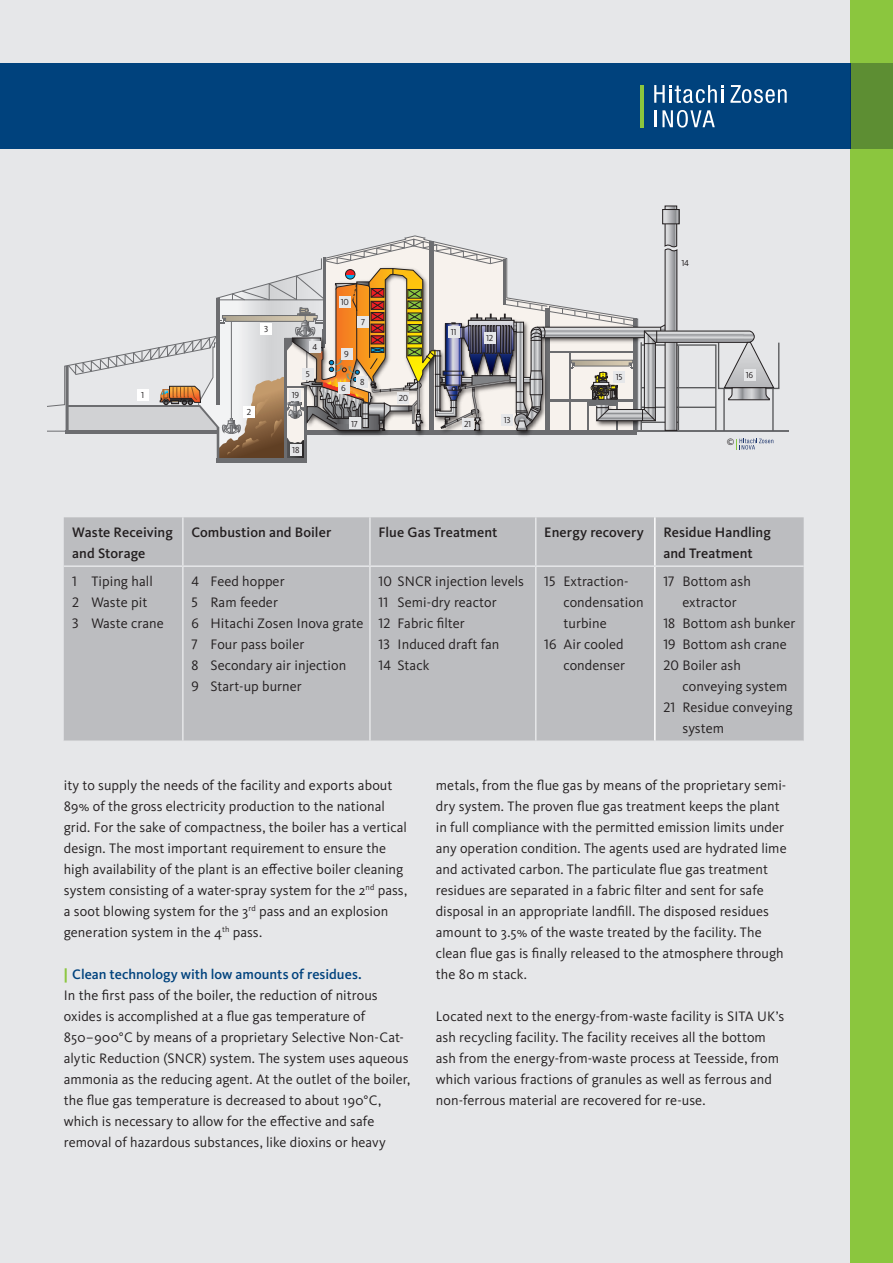
<style>
.page{position:relative;width:893px;height:1263px;background:#fff}
.page>*{position:absolute;margin:0;border:0;box-sizing:border-box;transform-origin:0 0}
.t1{font:14.25px/21px "Kievit OT";letter-spacing:.005em;color:#231f20}
.t2{font:500 14.25px/21px "Kievit OT";letter-spacing:.005em;color:#231f20}
.t3{font:9px "Kievit Regular SC";letter-spacing:-.04em;color:#231f20}
.t4{font:8.85px "Kievit";color:#231f20}
.s1{font-weight:800;color:#8bc63e}
.s2{font-weight:500;color:#00427d}
</style>
<div class="page">
<div style="left:0;top:0;width:850px;height:1263px;background:#e6e7e9"></div>
<div style="left:850px;top:0;width:43px;height:1263px;background:#8bc63e"></div>
<div style="left:0;top:64px;width:850px;height:85px;background:#00427d"></div>
<div style="left:850px;top:64px;width:43px;height:85px;background:#5d8e33"></div>
<hr style="left:641px;top:85px;width:3px;height:42px;background:#8bc63e">
<svg style="left:662px;top:110px;width:53px;height:18px"></svg>
<svg style="left:654px;top:110px;width:2px;height:17px"></svg>
<svg style="left:654px;top:85px;width:69px;height:18px"></svg>
<svg style="left:730px;top:85px;width:57px;height:18px"></svg>
<div style="left:64px;top:517px;width:740px;height:224px;background:#bcbdc0"></div>
<hr style="left:182px;top:517px;width:2px;height:48px;background:#e6e7e9">
<hr style="left:369px;top:517px;width:2px;height:48px;background:#e6e7e9">
<hr style="left:64px;top:565px;width:119px;height:2px;background:#e6e7e9">
<hr style="left:183px;top:565px;width:187px;height:2px;background:#e6e7e9">
<hr style="left:370px;top:565px;width:166px;height:2px;background:#e6e7e9">
<hr style="left:655px;top:565px;width:149px;height:2px;background:#e6e7e9">
<hr style="left:182px;top:567px;width:2px;height:174px;background:#e6e7e9">
<hr style="left:369px;top:567px;width:2px;height:174px;background:#e6e7e9">
<hr style="left:535px;top:517px;width:1px;height:48px;background:#e6e7e9">
<hr style="left:536px;top:565px;width:119px;height:2px;background:#e6e7e9">
<hr style="left:535px;top:567px;width:1px;height:174px;background:#e6e7e9">
<hr style="left:654px;top:517px;width:2px;height:48px;background:#fff">
<hr style="left:654px;top:567px;width:2px;height:174px;background:#fff">
<div style="left:217px;top:458px;width:90px;height:5px;background:#6c6d70"></div>
<hr style="left:636px;top:430px;width:152px;height:1px;background:#6c6d70">
<div style="left:718px;top:342px;width:61px;height:47px;border:1px solid #57585a"></div>
<svg style="left:47px;top:206px;width:727px;height:255px"></svg>
<p class="t3" style="left:141px;top:390px;width:5px">1</p>
<p class="t3" style="left:247px;top:406px;width:6px">2</p>
<p class="t3" style="left:341px;top:296px;width:10px">10</p>
<p class="t3" style="left:361px;top:317px;width:6px">7</p>
<p class="t3" style="left:264px;top:323px;width:6px">3</p>
<p class="t3" style="left:451px;top:326px;width:7px">11</p>
<p class="t3" style="left:312px;top:341px;width:6px">4</p>
<p class="t3" style="left:306px;top:368px;width:5px">5</p>
<p class="t3" style="left:292px;top:390px;width:9px">19</p>
<p class="t3" style="left:292px;top:444px;width:9px">18</p>
<p class="t3" style="left:344px;top:349px;width:6px">9</p>
<p class="t3" style="left:341px;top:382px;width:6px">6</p>
<p class="t3" style="left:360px;top:376px;width:6px">8</p>
<p class="t3" style="left:351px;top:418px;width:8px">17</p>
<p class="t3" style="left:399px;top:393px;width:11px">20</p>
<p class="t3" style="left:464px;top:418px;width:9px">21</p>
<p class="t3" style="left:486px;top:332px;width:9px">12</p>
<p class="t3" style="left:504px;top:415px;width:8px">13</p>
<p class="t3" style="left:616px;top:371px;width:8px">15</p>
<p class="t3" style="left:681px;top:258px;width:9px">14</p>
<p class="t3" style="left:746px;top:369px;width:9px">16</p>
<p class="t4" style="left:727px;top:437px;width:9px">©</p>
<p class="t2" style="left:72px;top:521px;width:102px">Waste Receiving and Storage</p>
<p class="t2" style="left:191px;top:521px;width:141px">Combustion and Boiler</p>
<p class="t2" style="left:378px;top:521px;width:120px">Flue Gas Treatment</p>
<p class="t2" style="left:544px;top:521px;width:101px">Energy recovery</p>
<p class="t2" style="left:663px;top:521px;width:109px">Residue Handling and Treatment</p>
<p class="t1" style="left:72px;top:570px;width:93px">1 Tiping hall<br>2 Waste pit<br>3 Waste crane</p>
<p class="t1" style="left:191px;top:570px;width:174px">4 Feed hopper<br>5 Ram feeder<br>6 Hitachi Zosen Inova grate<br>7 Four pass boiler<br>8 Secondary air injection<br>9 Start-up burner</p>
<p class="t1" style="left:378px;top:570px;width:147px">10 SNCR injection levels<br>11 Semi-dry reactor<br>12 Fabric filter<br>13 Induced draft fan<br>14 Stack</p>
<p class="t1" style="left:544px;top:570px;width:86px">15 Extraction-</p>
<p class="t1" style="left:663px;top:570px;width:89px">17 Bottom ash</p>
<p class="t1" style="left:682px;top:591px;width:56px">extractor</p>
<p class="t1" style="left:663px;top:612px;width:133px">18 Bottom ash bunker</p>
<p class="t1" style="left:663px;top:633px;width:125px">19 Bottom ash crane</p>
<p class="t1" style="left:663px;top:654px;width:79px">20 Boiler ash</p>
<p class="t1" style="left:682px;top:676px;width:106px">conveying system</p>
<p class="t1" style="left:663px;top:697px;width:131px">21 Residue conveying</p>
<p class="t1" style="left:682px;top:718px;width:43px">system</p>
<p class="t1" style="left:563px;top:591px;width:82px">condensation</p>
<p class="t1" style="left:563px;top:612px;width:45px">turbine</p>
<p class="t1" style="left:544px;top:633px;width:81px">16 Air cooled</p>
<p class="t1" style="left:563px;top:654px;width:63px">condenser</p>
<p class="t1" style="left:64px;top:775px;width:345px">ity to supply the needs of the facility and exports about 89% of the gross electricity production to the national grid. For the sake of compactness, the boiler has a vertical design. The most important requirement to ensure the high availability of the plant is an effective boiler cleaning system consisting of a water-spray system for the 2<sup>nd</sup> pass, a soot blowing system for the 3<sup>rd</sup> pass and an explosion generation system in the 4<sup>th</sup> pass.</p>
<p class="t1" style="left:64px;top:963px;width:348px"><span class="s1">|</span> <span class="s2">Clean technology with low amounts of residues.<br></span>In the first pass of the boiler, the reduction of nitrous oxides is accomplished at a flue gas temperature of 850–900°C by means of a proprietary Selective Non-Cat&shy;alytic Reduction (SNCR) system. The system uses aqueous ammonia as the reducing agent. At the outlet of the boiler, the flue gas temperature is decreased to about 190°C, which is necessary to allow for the effective and safe removal of hazardous substances, like dioxins or heavy</p>
<p class="t1" style="left:436px;top:774px;width:352px">metals, from the flue gas by means of the proprietary semi&shy;dry system. The proven flue gas treatment keeps the plant in full compliance with the permitted emission limits under any operation condition. The agents used are hydrated lime and activated carbon. The particulate flue gas treatment residues are separated in a fabric filter and sent for safe disposal in an appropriate landfill. The disposed residues amount to 3.5% of the waste treated by the facility. The clean flue gas is finally released to the atmosphere through the 80 m stack.</p>
<p class="t1" style="left:436px;top:1006px;width:350px">Located next to the energy-from-waste facility is SITA UK’s ash recycling facility. The facility receives all the bottom ash from the energy-from-waste process at Teesside, from which various fractions of granules as well as ferrous and non-ferrous material are recovered for re-use.</p>
</div>
